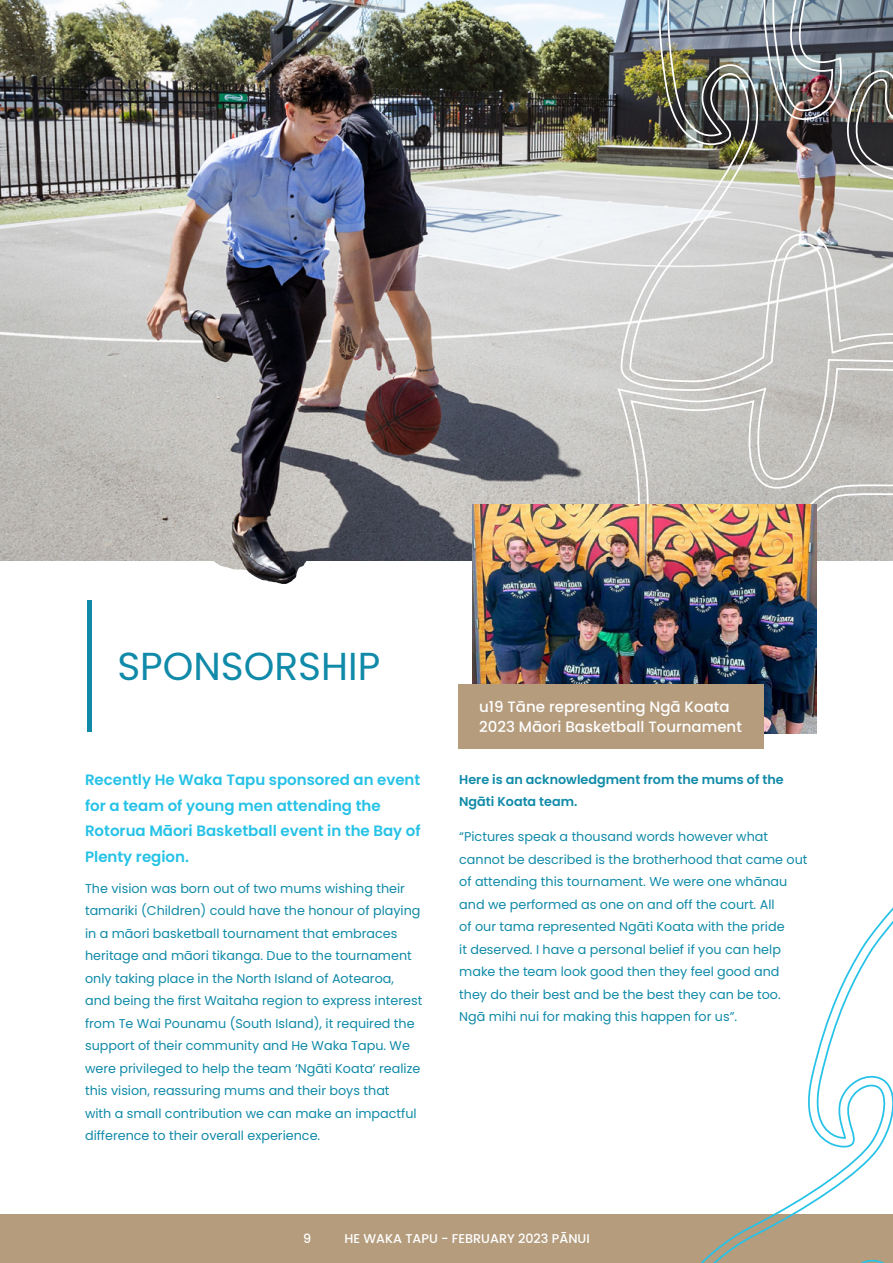
<style>
.page{position:relative;width:893px;height:1263px;background:#fff}
.page>*{position:absolute;margin:0;border:0;box-sizing:border-box;transform-origin:0 0}
.t1{font:39px "Poppins";color:#108aa8}
.t2{font:600 15px/25.5px "Poppins";color:#26c2e7}
.t3{font:500 15px/19.5px "Poppins";color:#fff}
.t4{font:12.75px/22.5px "Poppins";color:#108aa8}
.t5{font:600 12.75px/22.5px "Poppins";color:#108aa8}
.t6{font:500 12.75px "Poppins";color:#fff}
</style>
<div class="page">
<div style="left:0;top:1214px;width:893px;height:49px;background:#b59c7d"></div>
<svg style="left:700px;top:907px;width:193px;height:356px"></svg>
<img style="left:0;top:0;width:438px;height:561px">
<img style="left:438px;top:0;width:455px;height:749px">
<img style="left:204px;top:476px;width:125px;height:108px">
<img style="left:472px;top:504px;width:344px;height:229px">
<div style="left:458px;top:684px;width:305px;height:64px;background:#b59c7d"></div>
<div style="left:87px;top:600px;width:5px;height:132px;background:#108aa8"></div>
<h1 class="t1" style="left:117px;top:644px;width:264px">SPONSORSHIP</h1>
<p class="t2" style="left:85px;top:767px;width:337px">Recently He Waka Tapu sponsored an event for a team of young men attending the Rotorua Māori Basketball event in the Bay of Plenty region.</p>
<p class="t4" style="left:85px;top:877px;width:339px">The vision was born out of two mums wishing their tamariki (Children) could have the honour of playing in a māori basketball tournament that embraces heritage and māori tikanga. Due to the tournament only taking place in the North Island of Aotearoa, and being the first Waitaha region to express interest from Te Wai Pounamu (South Island), it required the support of their community and He Waka Tapu. We were privileged to help the team ‘Ngāti Koata’ realize this vision, reassuring mums and their boys that<br>with a small contribution we can make an impactful difference to their overall experience.</p>
<p class="t3" style="left:479px;top:697px;width:264px">u19 Tāne representing Ngā Koata<br>2023 Māori Basketball Tournament</p>
<p class="t5" style="left:459px;top:768px;width:326px">Here is an acknowledgment from the mums of the<br>Ngāti Koata team.</p>
<p class="t4" style="left:459px;top:826px;width:350px">“Pictures speak a thousand words however what cannot be described is the brotherhood that came out of attending this tournament. We were one whānau and we performed as one on and off the court. All<br>of our tama represented Ngāti Koata with the pride<br>it deserved. I have a personal belief if you can help make the team look good then they feel good and they do their best and be the best they can be too.<br>Ngā mihi nui for making this happen for us”.</p>
<p class="t6" style="left:303px;top:1231px;width:10px">9</p>
<p class="t6" style="left:345px;top:1231px;width:247px">HE WAKA TAPU - FEBRUARY 2023 PĀNUI</p>
</div>
